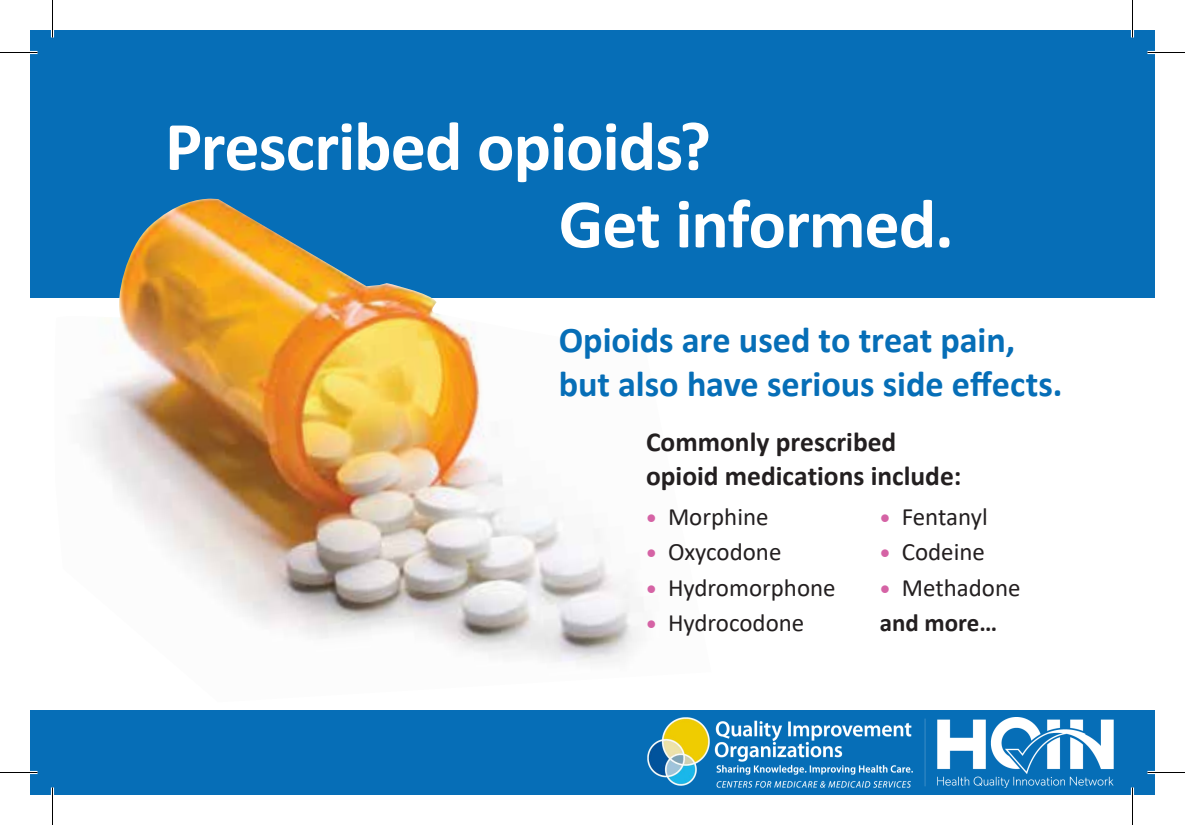
<style>
.page{position:relative;width:1185px;height:825px;background:#fff}
.page>*{position:absolute;margin:0;border:0;box-sizing:border-box;transform-origin:0 0}
.t1{font:700 70px/77.5px "Calibri";letter-spacing:-.015em;color:#fff}
.t2{font:700 36.25px/43.8px "Calibri";color:#066eb7}
.t3{font:700 27.5px/34px "Calibri";color:#231f20}
.t4{font:25px "Calibri";color:#231f20}
.t5{font:700 25px "Calibri";color:#231f20}
.s1{font-style:inherit}
.s2{font-weight:700;font-size:21.25px;color:#d563a5}
</style>
<div class="page">
<div style="left:30px;top:30px;width:1125px;height:268px;background:#066eb7"></div>
<hr style="left:0;top:51px;width:38px;height:3px;background:#fff">
<hr style="left:1148px;top:51px;width:37px;height:3px;background:#fff">
<hr style="left:51px;top:0;width:3px;height:38px;background:#fff">
<hr style="left:1131px;top:0;width:3px;height:38px;background:#fff">
<hr style="left:0;top:52px;width:38px;height:1px;background:#000">
<hr style="left:1148px;top:52px;width:37px;height:1px;background:#000">
<hr style="left:52px;top:0;width:1px;height:38px;background:#000">
<hr style="left:1132px;top:0;width:1px;height:38px;background:#000">
<img style="left:85px;top:199px;width:554px;height:465px">
<div style="left:30px;top:710px;width:1125px;height:85px;background:#066eb7"></div>
<hr style="left:0;top:771px;width:38px;height:3px;background:#fff">
<hr style="left:1148px;top:771px;width:37px;height:3px;background:#fff">
<hr style="left:51px;top:788px;width:3px;height:37px;background:#fff">
<hr style="left:1131px;top:788px;width:3px;height:37px;background:#fff">
<hr style="left:0;top:772px;width:38px;height:1px;background:#000">
<hr style="left:1148px;top:772px;width:37px;height:1px;background:#000">
<hr style="left:52px;top:788px;width:1px;height:37px;background:#000">
<hr style="left:1132px;top:788px;width:1px;height:37px;background:#000">
<img style="left:648px;top:717px;width:466px;height:70px">
<p class="t1" style="left:559px;top:107px;width:397px;text-indent:-394px">Prescribed opioids?<br>Get informed.</p>
<h3 class="t2" style="left:559px;top:318px;width:505px">Opioids are used to treat pain, but also have serious side effects.</h3>
<p class="t3" style="left:646px;top:424px;width:317px">Commonly prescribed opioid medica<span class="s1">ti</span>ons include:</p>
<p class="t4" style="left:646px;top:499px;width:124px"><span class="s2">•</span> Morphine</p>
<p class="t4" style="left:880px;top:499px;width:109px"><span class="s2">•</span> Fentanyl</p>
<p class="t4" style="left:646px;top:535px;width:137px"><span class="s2">•</span> Oxycodone</p>
<p class="t4" style="left:880px;top:535px;width:107px"><span class="s2">•</span> Codeine</p>
<p class="t4" style="left:646px;top:570px;width:191px"><span class="s2">•</span> Hydromorphone</p>
<p class="t4" style="left:880px;top:570px;width:142px"><span class="s2">•</span> Methadone</p>
<p class="t4" style="left:646px;top:606px;width:160px"><span class="s2">•</span> Hydrocodone</p>
<p class="t5" style="left:880px;top:605px;width:119px">and more…</p>
</div>
